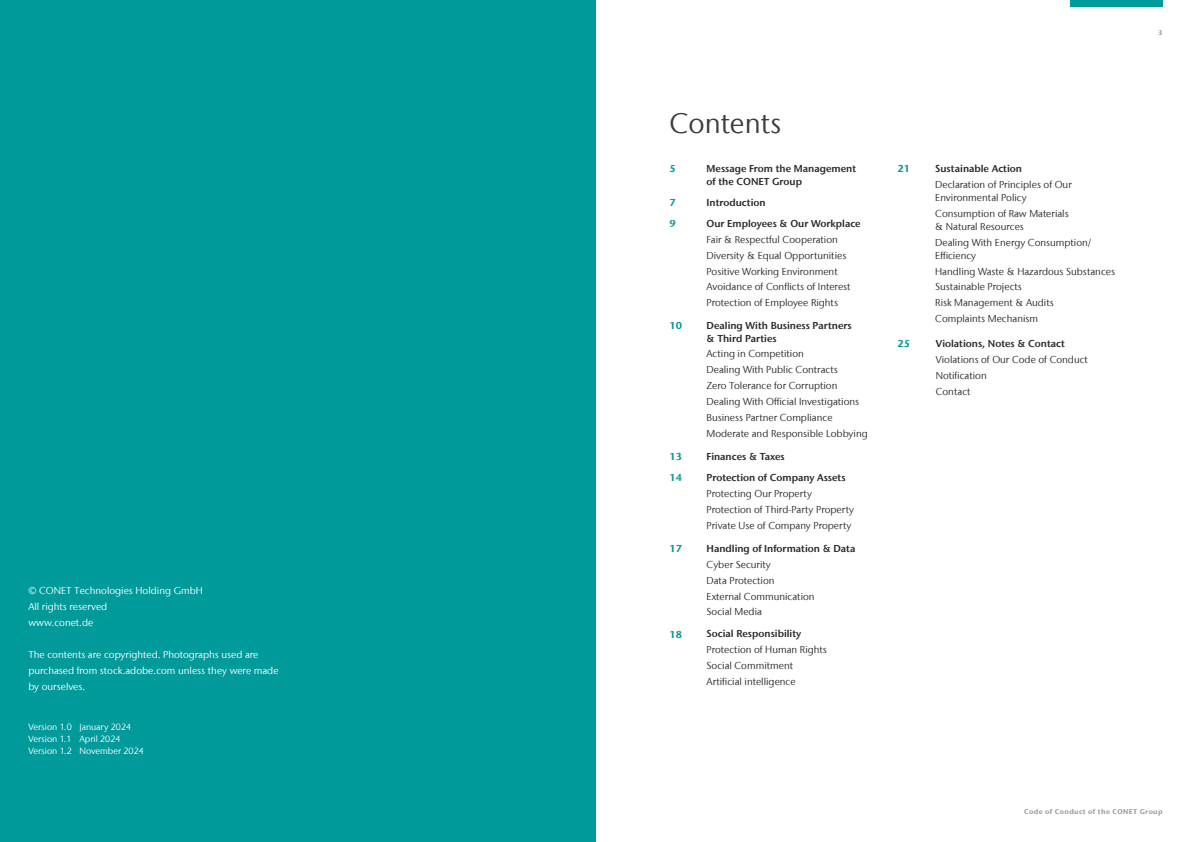
<style>
.page{position:relative;width:1191px;height:842px;background:#fff}
.page>*{position:absolute;margin:0;border:0;box-sizing:border-box;transform-origin:0 0}
.t1{font:28px "Stone Sans IIITC Com";color:#3c3c3b}
.t2{font:10px/15.8px "Stone Sans IIITC Com";color:#282827}
.t3{font:600 10px/13px "Stone Sans IIITC Com";color:#282827}
.t4{font:10px/16px "Stone Sans IIITC Com";color:#fff}
.t5{font:700 10px "Stone Sans IIITC Com";color:#0c999a}
.t6{font:9px/12px "Stone Sans IIITC Com";color:#fff}
.t7{font:700 7px "Stone Sans IIITC Com";letter-spacing:.05em;color:#9d9d9c}
</style>
<div class="page">
<div style="left:1070px;top:0;width:92px;height:7px;background:#009a9b"></div>
<div style="left:0;top:0;width:595px;height:842px;background:#009a9b"></div>
<p class="t4" style="left:28px;top:582px;width:176px">© CONET Technologies Holding GmbH<br>All rights reserved<br>www.conet.de</p>
<p class="t4" style="left:28px;top:646px;width:252px">The contents are copyrighted. Photographs used are purchased from stock.adobe.com unless they were made by ourselves.</p>
<p class="t6" style="left:28px;top:721px;width:117px">Version 1.0 January 2024<br>Version 1.1 April 2024<br>Version 1.2 November 2024</p>
<h1 class="t1" style="left:669px;top:106px;width:113px">Contents</h1>
<p class="t3" style="left:706px;top:162px;width:151px">Message From the Management of the CONET Group</p>
<p class="t5" style="left:669px;top:162px;width:8px">5</p>
<p class="t5" style="left:669px;top:196px;width:8px">7</p>
<p class="t3" style="left:706px;top:196px;width:61px">Introduction</p>
<p class="t5" style="left:669px;top:217px;width:8px">9</p>
<p class="t5" style="left:669px;top:319px;width:14px">10</p>
<p class="t3" style="left:706px;top:217px;width:156px">Our Employees &amp; Our Workplace</p>
<p class="t2" style="left:706px;top:231px;width:146px">Fair &amp; Respectful Cooperation<br>Diversity &amp; Equal Opportunities<br>Positive Working Environment<br>Avoidance of Conflicts of Interest<br>Protection of Employee Rights</p>
<p class="t3" style="left:706px;top:318px;width:147px">Dealing With Business Partners &amp; Third Parties</p>
<p class="t2" style="left:706px;top:346px;width:163px">Acting in Competition<br>Dealing With Public Contracts<br>Zero Tolerance for Corruption<br>Dealing With Official Investigations<br>Business Partner Compliance<br>Moderate and Responsible Lobbying</p>
<p class="t5" style="left:669px;top:450px;width:14px">13</p>
<p class="t3" style="left:706px;top:445px;width:140px;line-height:21.5px">Finances &amp; Taxes<br>Protection of Company Assets</p>
<p class="t2" style="left:706px;top:485px;width:149px">Protecting Our Property<br>Protection of Third-Party Property<br>Private Use of Company Property</p>
<p class="t5" style="left:669px;top:471px;width:14px">14</p>
<p class="t5" style="left:669px;top:542px;width:14px">17</p>
<p class="t5" style="left:669px;top:628px;width:14px">18</p>
<p class="t3" style="left:706px;top:542px;width:150px">Handling of Information &amp; Data</p>
<p class="t2" style="left:706px;top:556px;width:110px">Cyber Security<br>Data Protection<br>External Communication<br>Social Media</p>
<p class="t3" style="left:706px;top:627px;width:96px">Social Responsibility</p>
<p class="t2" style="left:706px;top:641px;width:122px">Protection of Human Rights<br>Social Commitment<br>Artificial intelligence</p>
<p class="t5" style="left:897px;top:162px;width:14px">21</p>
<p class="t5" style="left:897px;top:337px;width:14px">25</p>
<p class="t3" style="left:935px;top:162px;width:88px">Sustainable Action</p>
<p class="t2" style="left:935px;top:178px;width:138px;line-height:13px">Declaration of Principles of Our<br>Environmental Policy</p>
<p class="t2" style="left:935px;top:207px;width:135px;line-height:13px">Consumption of Raw Materials &amp; Natural Resources</p>
<p class="t2" style="left:935px;top:236px;width:158px;line-height:13px">Dealing With Energy Consumption/<br>Efficiency</p>
<p class="t2" style="left:935px;top:263px;width:181px">Handling Waste &amp; Hazardous Substances<br>Sustainable Projects<br>Risk Management &amp; Audits<br>Complaints Mechanism</p>
<p class="t3" style="left:935px;top:337px;width:131px">Violations, Notes &amp; Contact</p>
<p class="t2" style="left:935px;top:352px;width:154px">Violations of Our Code of Conduct<br>Notification<br>Contact</p>
<p class="t7" style="left:1158px;top:28px;width:6px">3</p>
<p class="t7" style="left:1024px;top:807px;width:140px">Code of Conduct of the CONET Group</p>
</div>
